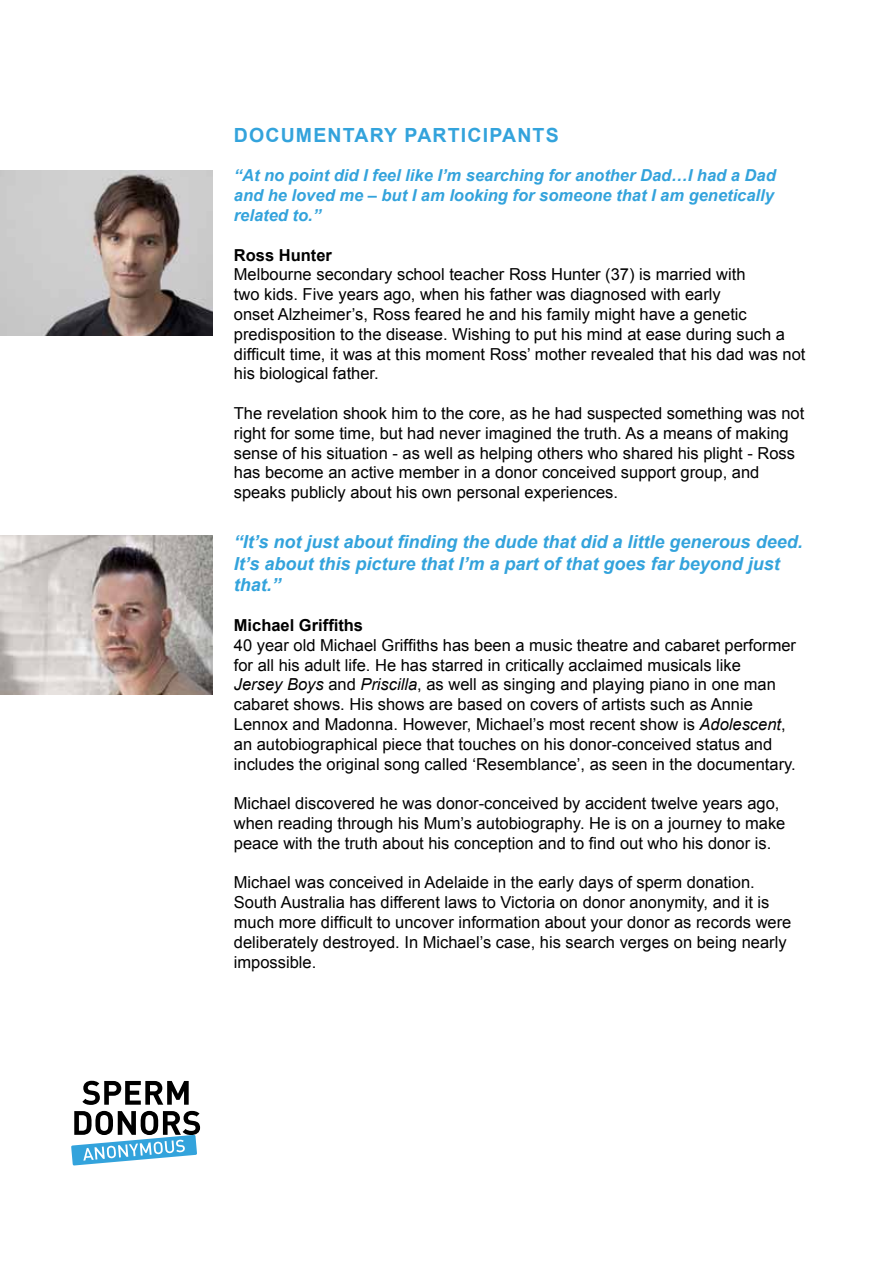
<style>
.page{position:relative;width:893px;height:1263px;background:#fff}
.page>*{position:absolute;margin:0;border:0;box-sizing:border-box;transform-origin:0 0}
.t1{font:700 19.5px "Arial";letter-spacing:.06em;color:#33a3dc}
.t2{font:italic 700 18px/21.6px "Arial";color:#33a3dc}
.t3{font:16.5px/19.8px "Arial";color:#000}
.t4{font:italic 700 16.5px/19.8px "Arial";color:#33a3dc;text-align:justify}
.t5{font:700 16.5px "Arial";color:#000}
.s1{font-style:italic}
</style>
<div class="page">
<svg style="left:82px;top:1081px;width:107px;height:24px"></svg>
<svg style="left:71px;top:1111px;width:129px;height:54px"></svg>
<img style="left:0;top:170px;width:213px;height:166px">
<img style="left:0;top:536px;width:213px;height:159px">
<p class="t1" style="left:234px;top:122px;width:326px">DOCUMENTARY PARTICIPANTS</p>
<p class="t4" style="left:234px;top:166px;width:543px">“At no point did I feel like I’m searching for another Dad…I had a Dad and he loved me – but I am looking for someone that I am genetically related to.”</p>
<p class="t5" style="left:234px;top:244px;width:100px">Ross Hunter</p>
<p class="t3" style="left:234px;top:265px;width:573px">Melbourne secondary school teacher Ross Hunter (37) is married with<br>two kids. Five years ago, when his father was diagnosed with early<br>onset Alzheimer’s, Ross feared he and his family might have a genetic predisposition to the disease. Wishing to put his mind at ease during such a difficult time, it was at this moment Ross’ mother revealed that his dad was not his biological father.</p>
<p class="t3" style="left:234px;top:403px;width:572px">The revelation shook him to the core, as he had suspected something was not right for some time, but had never imagined the truth. As a means of making sense of his situation - as well as helping others who shared his plight - Ross has become an active member in a donor conceived support group, and speaks publicly about his own personal experiences.</p>
<p class="t2" style="left:234px;top:531px;width:570px">“It’s not just about finding the dude that did a little generous deed.<br>It’s about this picture that I’m a part of that goes far beyond just that.”</p>
<p class="t5" style="left:234px;top:614px;width:131px">Michael Griffiths</p>
<p class="t3" style="left:234px;top:635px;width:564px">40 year old Michael Griffiths has been a music theatre and cabaret performer for all his adult life. He has starred in critically acclaimed musicals like<br><span class="s1">Jersey Boys</span> and <span class="s1">Priscilla</span>, as well as singing and playing piano in one man cabaret shows. His shows are based on covers of artists such as Annie Lennox and Madonna. However, Michael’s most recent show is <span class="s1">Adolescent</span>, an autobiographical piece that touches on his donor-conceived status and includes the original song called ‘Resemblance’, as seen in the documentary.</p>
<p class="t3" style="left:234px;top:794px;width:553px">Michael discovered he was donor-conceived by accident twelve years ago, when reading through his Mum’s autobiography. He is on a journey to make peace with the truth about his conception and to find out who his donor is.</p>
<p class="t3" style="left:234px;top:873px;width:559px">Michael was conceived in Adelaide in the early days of sperm donation.<br>South Australia has different laws to Victoria on donor anonymity, and it is much more difficult to uncover information about your donor as records were deliberately destroyed. In Michael’s case, his search verges on being nearly impossible.</p>
</div>
